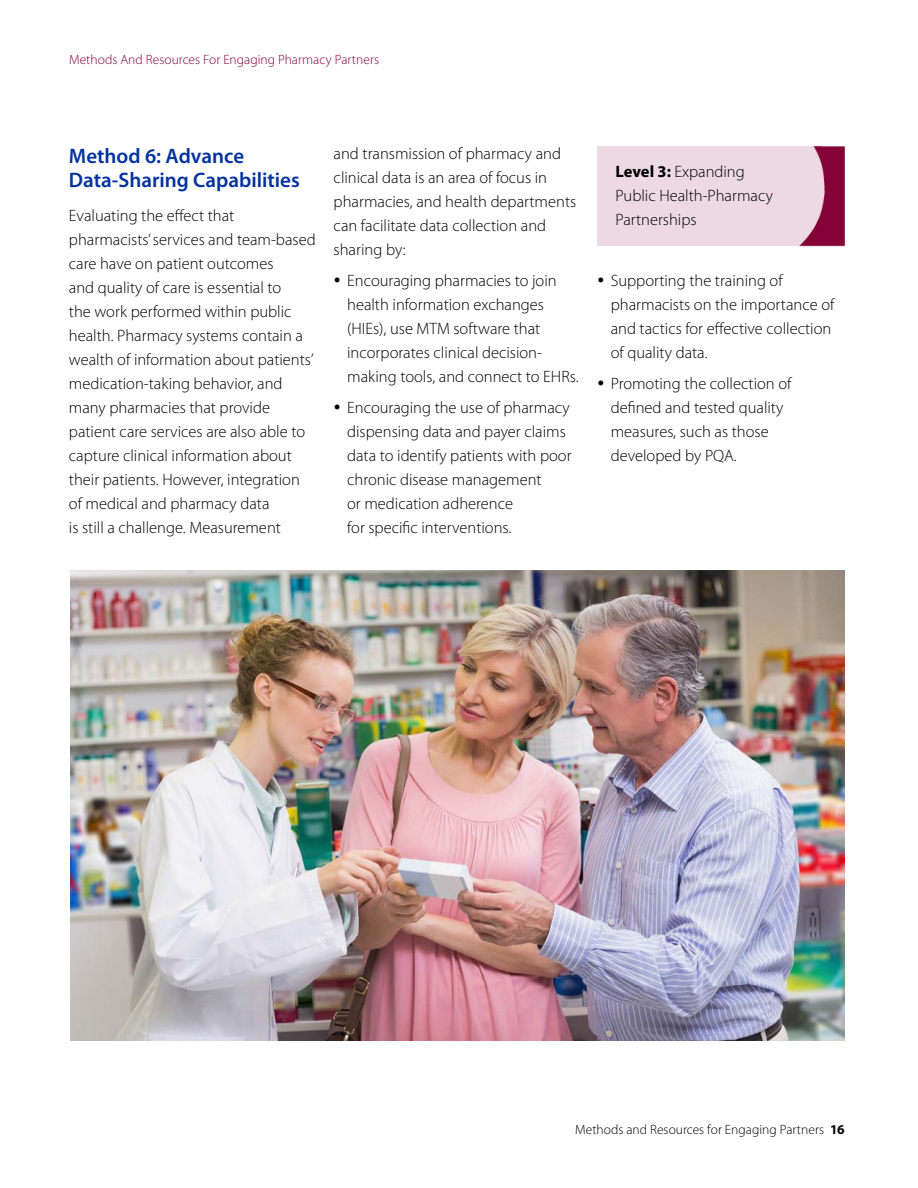
<style>
.page{position:relative;width:918px;height:1188px;background:#fff}
.page>*{position:absolute;margin:0;border:0;box-sizing:border-box;transform-origin:0 0}
.t1{font:600 21px/24px "Myriad Pro";color:#0032a0}
.t2{font:300 16.5px/24px "Myriad Pro";color:#000}
.t3{font:300 13.5px "Myriad Pro";color:#860038}
.t4{font:300 13.5px "Myriad Pro";color:#000}
.s1{font-weight:700}
</style>
<div class="page">
<img style="left:597px;top:145px;width:248px;height:102px">
<img style="left:70px;top:570px;width:775px;height:470px">
<p class="t3" style="left:69px;top:52px;width:312px">Methods And Resources For Engaging Pharmacy Partners</p>
<h3 class="t1" style="left:69px;top:144px;width:232px">Method 6: Advance<br>Data-Sharing Capabilities</h3>
<p class="t2" style="left:69px;top:204px;width:248px">Evaluating the effect that pharmacists’ services and team-based care have on patient outcomes<br>and quality of care is essential to<br>the work performed within public health. Pharmacy systems contain a wealth of information about patients’ medication-taking behavior, and many pharmacies that provide patient care services are also able to capture clinical information about their patients. However, integration of medical and pharmacy data<br>is still a challenge. Measurement</p>
<p class="t2" style="left:334px;top:142px;width:244px">and transmission of pharmacy and clinical data is an area of focus in pharmacies, and health departments can facilitate data collection and sharing by:</p>
<p class="t2" style="left:347px;top:269px;width:233px">Encouraging pharmacies to join health information exchanges (HIEs), use MTM software that incorporates clinical decision&shy;making tools, and connect to EHRs.</p>
<p class="t2" style="left:347px;top:396px;width:226px">Encouraging the use of pharmacy dispensing data and payer claims data to identify patients with poor chronic disease management<br>or medication adherence<br>for specific interventions.</p>
<p class="t2" style="left:616px;top:160px;width:159px"><span class="s1">Level 3:</span> Expanding<br>Public Health-Pharmacy<br>Partnerships</p>
<p class="t2" style="left:611px;top:269px;width:225px">Supporting the training of pharmacists on the importance of and tactics for effective collection of quality data.</p>
<p class="t2" style="left:611px;top:372px;width:182px">Promoting the collection of defined and tested quality measures, such as those developed by PQA.</p>
<p class="t4" style="left:575px;top:1122px;width:271px">Methods and Resources for Engaging Partners <span class="s1">16</span></p>
</div>
